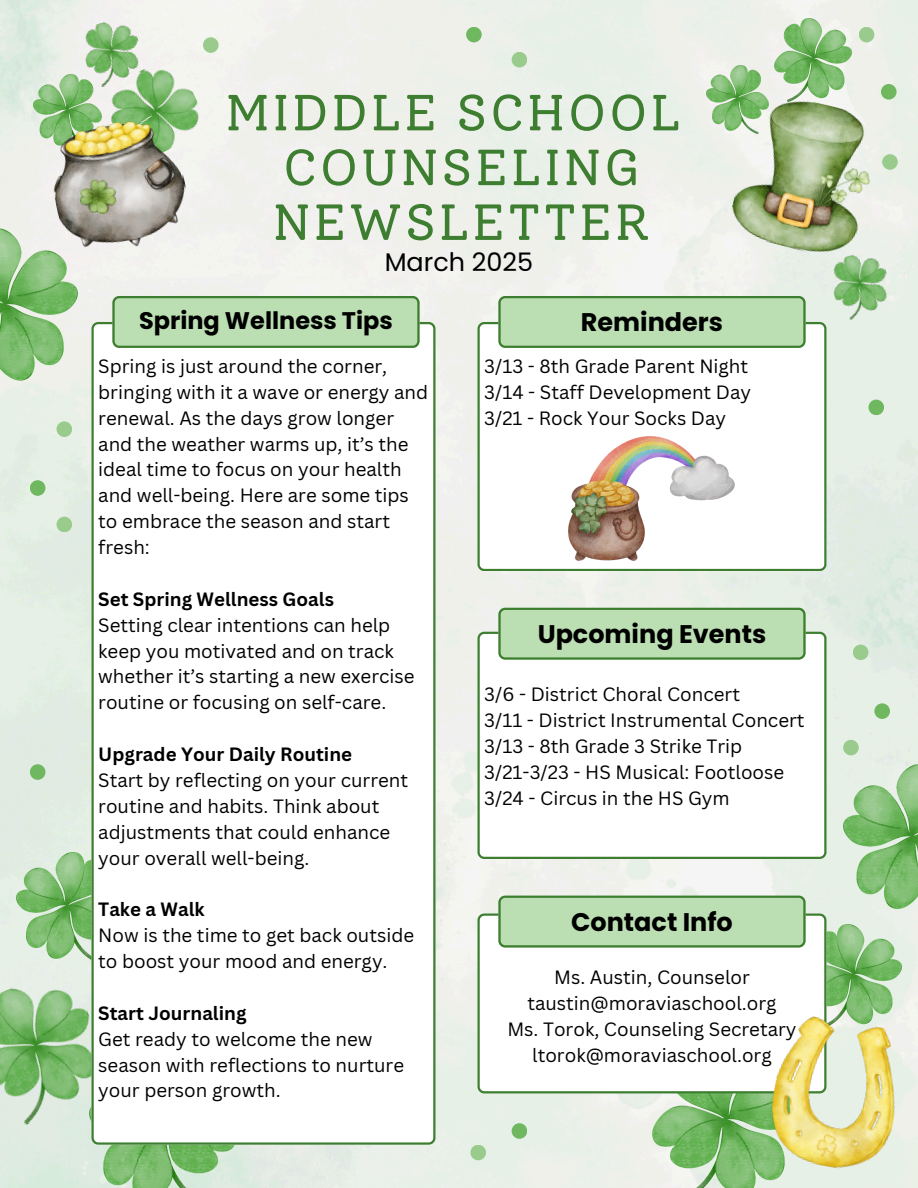
<style>
.page{position:relative;width:918px;height:1188px;background:#fff}
.page>*{position:absolute;margin:0;border:0;box-sizing:border-box;transform-origin:0 0}
.t1{font:50.7px/54.8px "Solway";letter-spacing:.05em;color:#3e7e30;text-align:center}
.t2{font:700 25.5px "Poppins";color:#000}
.t3{font:25.5px "Poppins";color:#000}
.t4{font:700 24px "Poppins";color:#000}
.t5{font:18.75px/25.8px "Canva Sans";color:#000}
.t6{font:700 18.75px "Canva Sans";color:#000}
</style>
<div class="page">
<img style="left:0;top:0;width:918px;height:1188px">
<div style="left:859px;top:27px;width:15px;height:15px;background:#99cb8d;border-radius:50%"></div>
<div style="left:881px;top:84px;width:16px;height:16px;background:#6fb85f;border-radius:50%"></div>
<div style="left:470px;top:1145px;width:16px;height:15px;background:#99cb8d;border-radius:50%"></div>
<img style="left:102px;top:54px;width:109px;height:115px">
<div style="left:512px;top:52px;width:15px;height:15px;background:#99cb8d;border-radius:50%"></div>
<div style="left:466px;top:27px;width:16px;height:15px;background:#6fb85f;border-radius:50%"></div>
<div style="left:512px;top:1123px;width:15px;height:16px;background:#6fb85f;border-radius:50%"></div>
<div style="left:203px;top:37px;width:16px;height:16px;background:#99cb8d;border-radius:50%"></div>
<img style="left:0;top:965px;width:91px;height:168px">
<img style="left:90px;top:1048px;width:145px;height:140px">
<img style="left:17px;top:852px;width:74px;height:112px">
<svg style="left:91px;top:322px;width:345px;height:822px"></svg>
<svg style="left:112px;top:296px;width:308px;height:52px;background:#b0d5a7"></svg>
<svg style="left:477px;top:322px;width:349px;height:249px"></svg>
<svg style="left:498px;top:296px;width:308px;height:52px;background:#b0d5a7"></svg>
<img style="left:827px;top:924px;width:74px;height:87px">
<img style="left:652px;top:1093px;width:146px;height:95px">
<svg style="left:477px;top:913px;width:349px;height:180px"></svg>
<svg style="left:498px;top:896px;width:308px;height:51px;background:#b1d6a8"></svg>
<svg style="left:477px;top:632px;width:349px;height:227px"></svg>
<svg style="left:498px;top:608px;width:308px;height:51px;background:#b1d6a8"></svg>
<div style="left:882px;top:154px;width:16px;height:16px;background:#99cb8d;border-radius:50%"></div>
<div style="left:57px;top:517px;width:15px;height:15px;background:#99cb8d;border-radius:50%"></div>
<div style="left:30px;top:480px;width:15px;height:16px;background:#6fb85f;border-radius:50%"></div>
<div style="left:57px;top:421px;width:15px;height:16px;background:#99cb8d;border-radius:50%"></div>
<div style="left:843px;top:740px;width:16px;height:15px;background:#99cb8d;border-radius:50%"></div>
<div style="left:874px;top:703px;width:16px;height:16px;background:#6fb85f;border-radius:50%"></div>
<div style="left:853px;top:645px;width:15px;height:15px;background:#99cb8d;border-radius:50%"></div>
<img style="left:762px;top:1011px;width:147px;height:166px">
<img style="left:726px;top:89px;width:159px;height:174px">
<img style="left:34px;top:74px;width:68px;height:75px">
<img style="left:706px;top:66px;width:62px;height:67px">
<img style="left:775px;top:18px;width:76px;height:83px">
<img style="left:77px;top:15px;width:71px;height:74px">
<img style="left:42px;top:112px;width:153px;height:148px">
<img style="left:843px;top:764px;width:75px;height:151px">
<img style="left:0;top:228px;width:77px;height:159px">
<img style="left:825px;top:247px;width:71px;height:75px">
<div style="left:30px;top:764px;width:15px;height:16px;background:#6fb85f;border-radius:50%"></div>
<div style="left:868px;top:400px;width:16px;height:15px;background:#6fb85f;border-radius:50%"></div>
<img style="left:568px;top:437px;width:167px;height:124px">
<p class="t1" style="left:225px;top:85px;width:457px">MIDDLE SCHOOL<br>COUNSELING<br>NEWSLETTER</p>
<h2 class="t3" style="left:385px;top:244px;width:150px">March 2025</h2>
<p class="t4" style="left:139px;top:304px;width:255px">Spring Wellness Tips</p>
<p class="t2" style="left:581px;top:304px;width:144px">Reminders</p>
<p class="t5" style="left:98px;top:353px;width:332px">Spring is just around the corner, bringing with it a wave or energy and renewal. As the days grow longer and the weather warms up, it’s the ideal time to focus on your health and well-being. Here are some tips to embrace the season and start fresh:</p>
<p class="t6" style="left:98px;top:586px;width:237px">Set Spring Wellness Goals</p>
<p class="t5" style="left:98px;top:612px;width:318px">Setting clear intentions can help keep you motivated and on track whether it’s starting a new exercise routine or focusing on self-care.</p>
<p class="t6" style="left:98px;top:741px;width:255px">Upgrade Your Daily Routine</p>
<h1 class="t5" style="left:98px;top:767px;width:311px">Start by reflecting on your current routine and habits. Think about adjustments that could enhance your overall well-being.</h1>
<p class="t6" style="left:98px;top:896px;width:108px">Take a Walk</p>
<p class="t5" style="left:98px;top:922px;width:317px">Now is the time to get back outside to boost your mood and energy.</p>
<p class="t6" style="left:98px;top:1000px;width:150px">Start Journaling</p>
<h3 class="t5" style="left:98px;top:1026px;width:307px">Get ready to welcome the new season with reflections to nurture your person growth.</h3>
<p class="t5" style="left:484px;top:353px;width:265px">3/13 - 8th Grade Parent Night</p>
<h2 class="t5" style="left:484px;top:379px;width:268px">3/14 - Staff Development Day</h2>
<h2 class="t5" style="left:484px;top:405px;width:243px">3/21 - Rock Your Socks Day</h2>
<p class="t2" style="left:538px;top:616px;width:230px">Upcoming Events</p>
<p class="t5" style="left:484px;top:681px;width:257px">3/6 - District Choral Concert</p>
<p class="t5" style="left:484px;top:707px;width:322px">3/11 - District Instrumental Concert</p>
<p class="t5" style="left:484px;top:733px;width:259px">3/13 - 8th Grade 3 Strike Trip</p>
<p class="t5" style="left:484px;top:759px;width:302px">3/21-3/23 - HS Musical: Footloose</p>
<p class="t5" style="left:484px;top:785px;width:247px">3/24 - Circus in the HS Gym</p>
<p class="t2" style="left:571px;top:904px;width:163px">Contact Info</p>
<p class="t5" style="left:554px;top:964px;width:197px">Ms. Austin, Counselor</p>
<p class="t5" style="left:527px;top:990px;width:251px">taustin@moraviaschool.org</p>
<p class="t5" style="left:507px;top:1016px;width:291px">Ms. Torok, Counseling Secretary</p>
<p class="t5" style="left:532px;top:1042px;width:241px">ltorok@moraviaschool.org</p>
</div>
